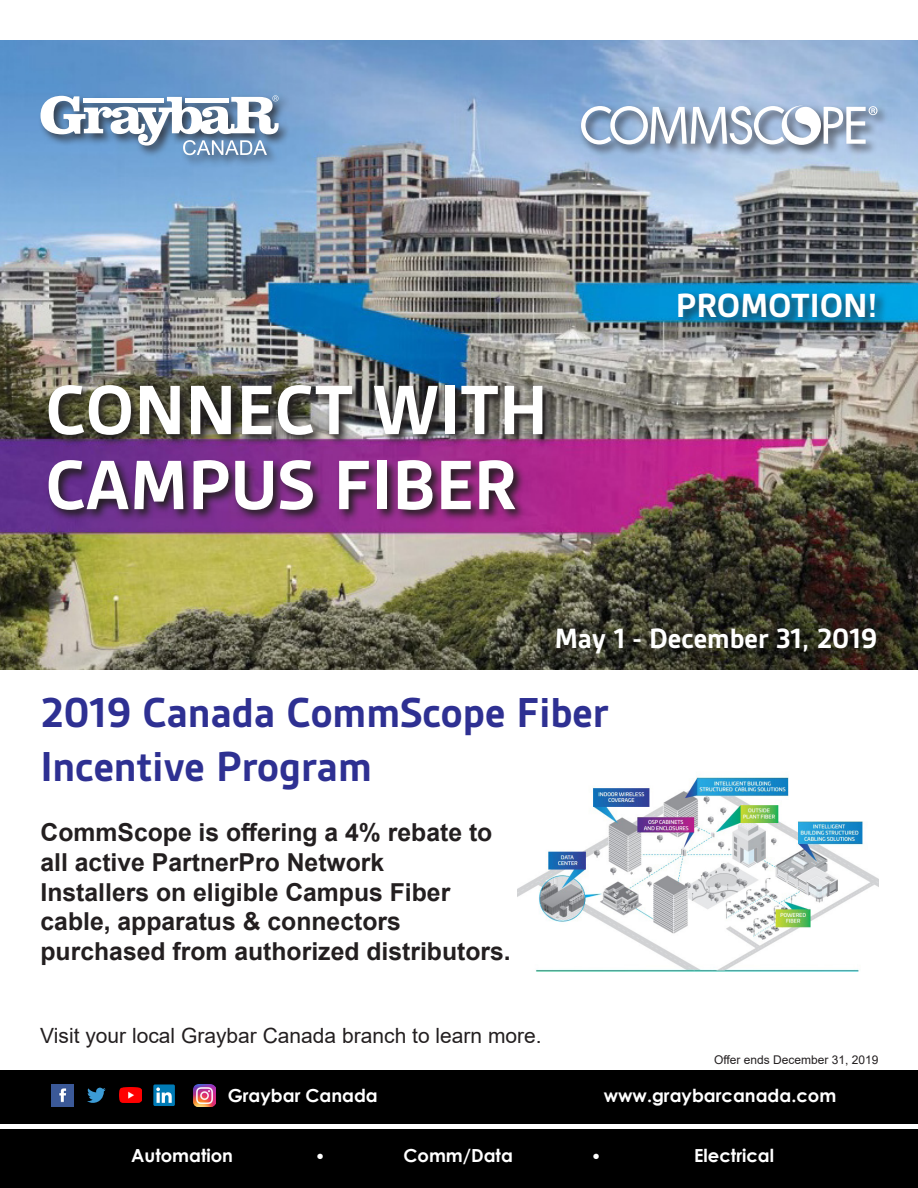
<style>
.page{position:relative;width:918px;height:1188px;background:#fff}
.page>*{position:absolute;margin:0;border:0;box-sizing:border-box;transform-origin:0 0}
.t1{font:700 75px "Gesta";color:#fff}
.t2{font:700 45px "Gesta";color:#2e3092}
.t3{font:700 36px "Gesta";color:#fff}
.t4{font:700 30px "Gesta";color:#fff}
.t5{font:700 24.75px/29.7px "Arial";color:#231f20}
.t6{font:21px "Arial";color:#231f20}
.t7{font:700 18px "Century Gothic";color:#fff}
.t8{font:12px "Arial";color:#231f20}
</style>
<div class="page">
<div style="left:0;top:1070px;width:918px;height:53px;background:#000"></div>
<div style="left:0;top:1130px;width:918px;height:58px;background:#000"></div>
<svg style="left:87px;top:1088px;width:19px;height:15px"></svg>
<img style="left:52px;top:1084px;width:21px;height:22px">
<img style="left:120px;top:1088px;width:21px;height:15px">
<div style="left:154px;top:1084px;width:21px;height:22px;background:#007bb6;border-radius:2px"></div>
<svg style="left:156px;top:1087px;width:16px;height:16px"></svg>
<img style="left:194px;top:1084px;width:21px;height:22px">
<img style="left:0;top:40px;width:918px;height:630px">
<div style="left:579px;top:103px;width:311px;height:54px;background:#231f20;opacity:.75"></div>
<svg style="left:581px;top:106px;width:297px;height:39px"></svg>
<div style="left:38px;top:93px;width:253px;height:75px;background:#231f20;opacity:.75"></div>
<svg style="left:41px;top:95px;width:238px;height:60px"></svg>
<svg style="left:46px;top:383px;width:509px;height:139px;background:#633861"></svg>
<div style="left:676px;top:290px;width:211px;height:40px;background:#231f20;opacity:.75"></div>
<img style="left:517px;top:777px;width:362px;height:195px">
<p class="t1" style="left:45px;top:368px;width:504px">CONNECT WITH</p>
<p class="t1" style="left:45px;top:443px;width:473px">CAMPUS FIBER</p>
<p class="t3" style="left:676px;top:285px;width:203px">PROMOTION!</p>
<p class="t4" style="left:555px;top:622px;width:324px">May 1 - December 31, 2019</p>
<p class="t2" style="left:40px;top:687px;width:570px">2019 Canada CommScope Fiber</p>
<p class="t2" style="left:40px;top:741px;width:333px">Incentive Program</p>
<p class="t5" style="left:40px;top:818px;width:453px">CommScope is offering a 4% rebate to all active PartnerPro Network</p>
<p class="t5" style="left:40px;top:877px;width:411px">Installers on eligible Campus Fiber</p>
<p class="t5" style="left:40px;top:907px;width:362px">cable, apparatus &amp; connectors</p>
<p class="t5" style="left:40px;top:937px;width:472px">purchased from authorized distributors.</p>
<p class="t6" style="left:40px;top:1021px;width:503px">Visit your local Graybar Canada branch to learn more.</p>
<p class="t7" style="left:228px;top:1082px;width:152px">Graybar Canada</p>
<p class="t8" style="left:714px;top:1052px;width:166px">Offer ends December 31, 2019</p>
<p class="t7" style="left:604px;top:1082px;width:234px">www.graybarcanada.com</p>
<p class="t7" style="left:131px;top:1142px;width:103px">Automation</p>
<p class="t7" style="left:315px;top:1143px;width:12px">•</p>
<p class="t7" style="left:403px;top:1142px;width:111px">Comm/Data</p>
<p class="t7" style="left:591px;top:1143px;width:12px">•</p>
<p class="t7" style="left:694px;top:1142px;width:81px">Electrical</p>
</div>
